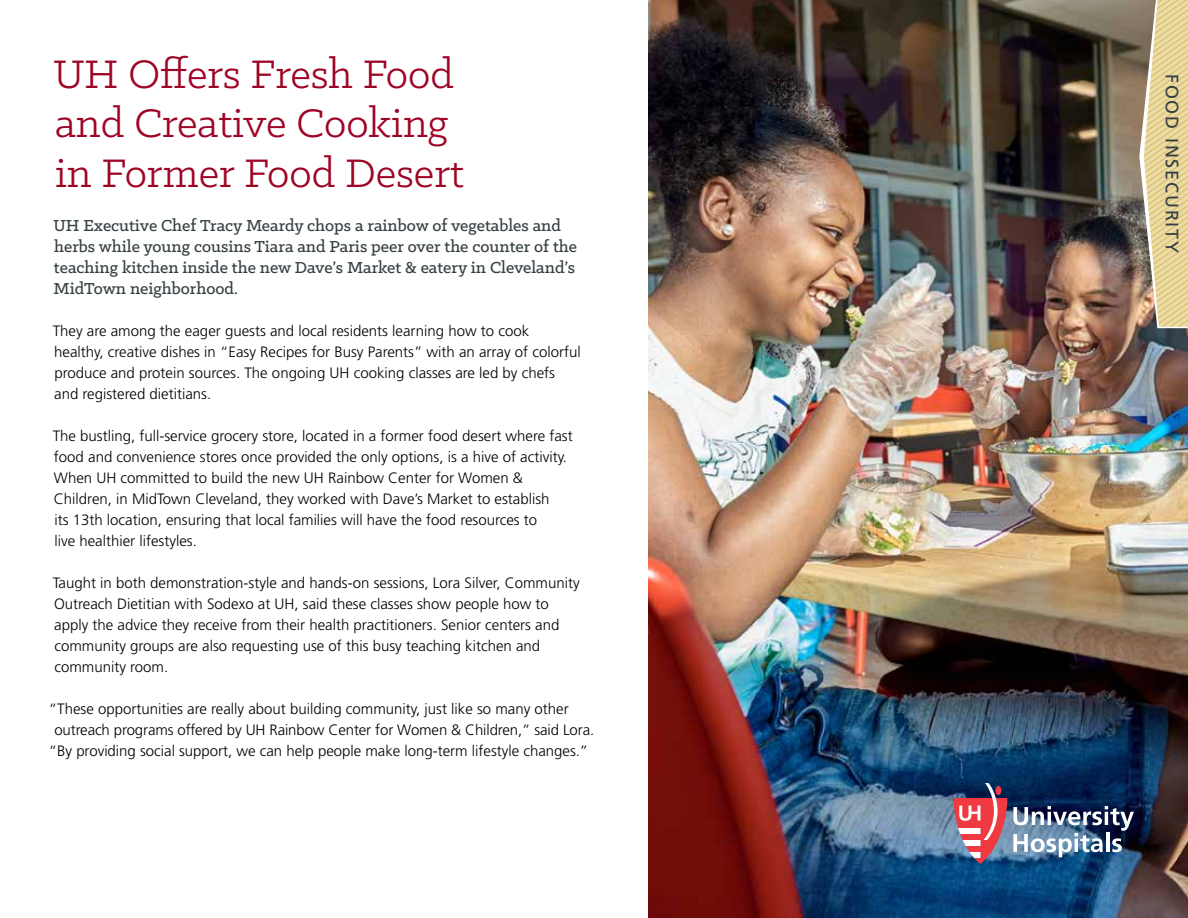
<style>
.page{position:relative;width:1188px;height:918px;background:#fff}
.page>*{position:absolute;margin:0;border:0;box-sizing:border-box;transform-origin:0 0}
.t1{font:45px/49.5px "Klinic Slab";color:#9e0425}
.t2{font:500 18px/21px "Klinic Slab";color:#353f42}
.t3{font:18px "Frutiger LT Std";letter-spacing:.1em;color:#353f42}
.t4{font:300 15px/21px "Frutiger LT Std";color:#000}
</style>
<div class="page">
<img style="left:648px;top:0;width:540px;height:918px">
<svg style="left:954px;top:783px;width:53px;height:81px;background:#a66478"></svg>
<img style="left:1013px;top:806px;width:121px;height:51px">
<svg style="left:1139px;top:0;width:49px;height:328px;background:#d6c594"></svg>
<h1 class="t1" style="left:53px;top:48px;width:412px">UH Offers Fresh Food and Creative Cooking in Former Food Desert</h1>
<p class="t2" style="left:53px;top:214px;width:525px">UH Executive Chef Tracy Meardy chops a rainbow of vegetables and herbs while young cousins Tiara and Paris peer over the counter of the teaching kitchen inside the new Dave’s Market &amp; eatery in Cleveland’s MidTown neighborhood.</p>
<p class="t4" style="left:53px;top:320px;width:530px">They are among the eager guests and local residents learning how to cook healthy, creative dishes in “Easy Recipes for Busy Parents” with an array of colorful produce and protein sources. The ongoing UH cooking classes are led by chefs and registered dietitians.</p>
<p class="t4" style="left:53px;top:425px;width:522px">The bustling, full-service grocery store, located in a former food desert where fast food and convenience stores once provided the only options, is a hive of activity.<br>When UH committed to build the new UH Rainbow Center for Women &amp; Children, in MidTown Cleveland, they worked with Dave’s Market to establish<br>its 13th location, ensuring that local families will have the food resources to<br>live healthier lifestyles.</p>
<p class="t4" style="left:53px;top:572px;width:529px">Taught in both demonstration-style and hands-on sessions, Lora Silver, Community Outreach Dietitian with Sodexo at UH, said these classes show people how to apply the advice they receive from their health practitioners. Senior centers and community groups are also requesting use of this busy teaching kitchen and community room.</p>
<p class="t4" style="left:49px;top:698px;width:521px">“These opportunities are really about building community, just like so many other</p>
<p class="t4" style="left:54px;top:719px;width:541px">outreach programs offered by UH Rainbow Center for Women &amp; Children,” said Lora.</p>
<p class="t4" style="left:49px;top:740px;width:541px">“By providing social support, we can help people make long-term lifestyle changes.”</p>
<p class="t3" style="left:1183px;top:74px;width:181px;rotate:90deg">FOOD INSECURITY</p>
</div>
